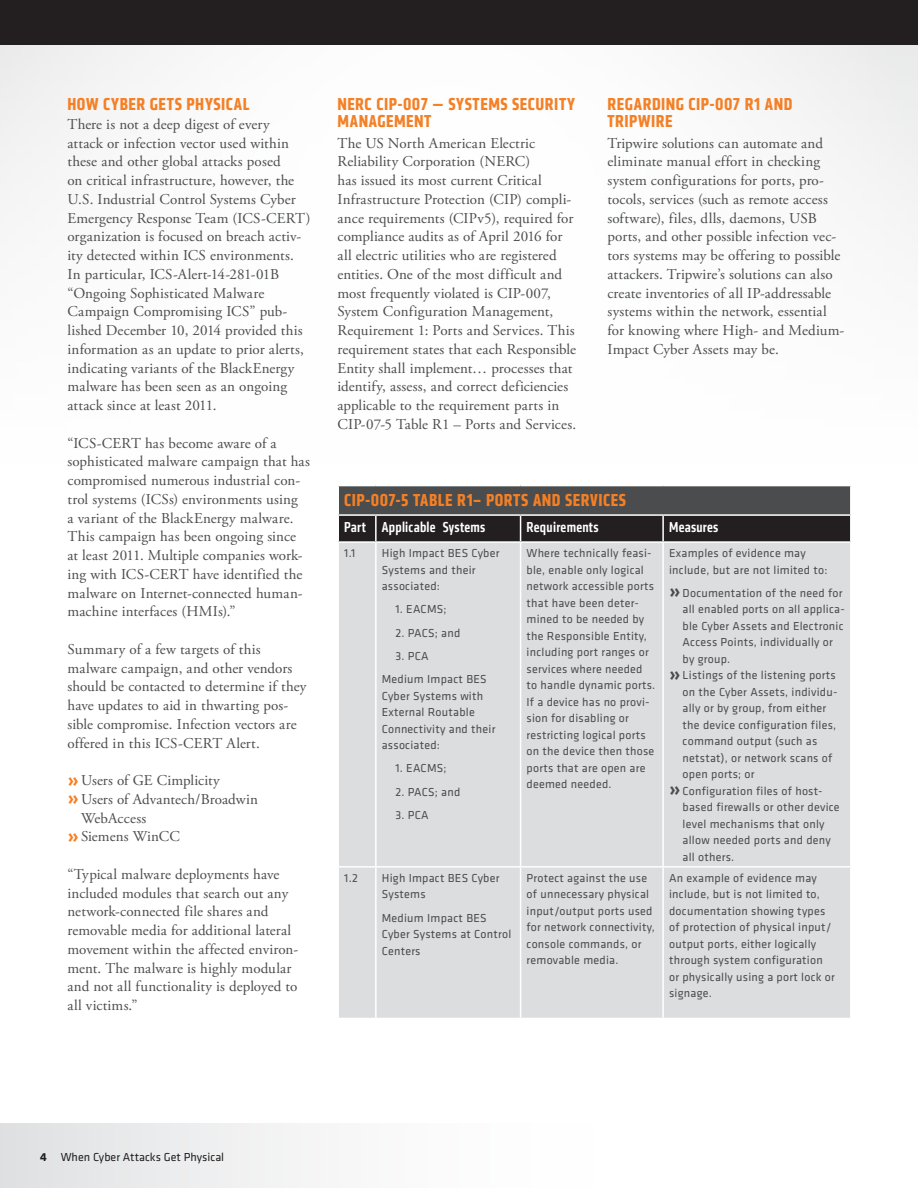
<style>
.page{position:relative;width:918px;height:1188px;background:#fff}
.page>*{position:absolute;margin:0;border:0;box-sizing:border-box;transform-origin:0 0}
.Table_H1{font:700 condensed 18px/16.5px "Klavika";letter-spacing:.025em;color:#f48026}
.BODY{font:15px/18.8px "Adobe Garamond Pro";letter-spacing:.01em;color:#4b4c4d}
.Table_BODY{font:500 condensed 15px "Klavika";letter-spacing:.02em;color:#fff}
.Table_BODY-2{font:12px/16.5px "Klavika";letter-spacing:.02em;color:#4b4c4d}
.t1{font:12px "Klavika";color:#231f20}
.t2{font:700 12px "Klavika";color:#231f20}
.s1{font-family:"Klavika";font-weight:500;font-size:22.5px;color:#f48026}
.s2{font-weight:500;font-size:22.5px}
</style>
<div class="page">
<hr style="left:917px;top:0;width:1px;height:485px;background:#f6f6f7">
<div style="left:0;top:1123px;width:616px;height:65px;background:linear-gradient(to right,#e2e3e5,#fff)"></div>
<div style="left:0;top:0;width:918px;height:45px;background:#231f20"></div>
<div style="left:339px;top:543px;width:511px;height:475px;background:#dcdddf"></div>
<svg style="left:338px;top:486px;width:513px;height:55px;background:#3a393a"></svg>
<hr style="left:850px;top:486px;width:2px;height:28px;background:#fff">
<hr style="left:338px;top:514px;width:38px;height:2px;background:#fff">
<hr style="left:376px;top:514px;width:145px;height:2px;background:#fff">
<hr style="left:521px;top:514px;width:142px;height:2px;background:#fff">
<hr style="left:663px;top:514px;width:189px;height:2px;background:#fff">
<hr style="left:375px;top:543px;width:2px;height:323px;background:#fff">
<hr style="left:520px;top:543px;width:1px;height:323px;background:#fff">
<hr style="left:662px;top:543px;width:2px;height:323px;background:#fff">
<hr style="left:338px;top:866px;width:38px;height:2px;background:#fff">
<hr style="left:376px;top:866px;width:145px;height:2px;background:#fff">
<hr style="left:375px;top:868px;width:2px;height:150px;background:#fff">
<hr style="left:521px;top:866px;width:142px;height:2px;background:#fff">
<hr style="left:520px;top:868px;width:1px;height:150px;background:#fff">
<hr style="left:663px;top:866px;width:189px;height:2px;background:#fff">
<hr style="left:662px;top:868px;width:2px;height:150px;background:#fff">
<h1 class="Table_H1" style="left:68px;top:96px;width:183px">HOW CYBER GETS PHYSICAL</h1>
<p class="BODY" style="left:68px;top:115px;width:245px">There is not a deep digest of every<br>attack or infection vector used within these and other global attacks posed<br>on critical infrastructure, however, the U.S. Industrial Control Systems Cyber Emergency Response Team (ICS-CERT) organization is focused on breach activ&shy;ity detected within ICS environments.<br>In particular, ICS-Alert-14-281-01B “Ongoing Sophisticated Malware Campaign Compromising ICS” pub&shy;lished December 10, 2014 provided this information as an update to prior alerts, indicating variants of the BlackEnergy malware has been seen as an ongoing attack since at least 2011.</p>
<p class="BODY" style="left:68px;top:434px;width:244px">“ICS-CERT has become aware of a sophisticated malware campaign that has compromised numerous industrial con&shy;trol systems (ICSs) environments using<br>a variant of the BlackEnergy malware.<br>This campaign has been ongoing since at least 2011. Multiple companies work&shy;ing with ICS-CERT have identified the malware on Internet-connected human&shy;machine interfaces (HMIs).”</p>
<p class="BODY" style="left:68px;top:640px;width:241px">Summary of a few targets of this malware campaign, and other vendors should be contacted to determine if they have updates to aid in thwarting pos&shy;sible compromise. Infection vectors are offered in this ICS-CERT Alert.</p>
<p class="BODY" style="left:68px;top:772px;width:154px"><span class="s1">»</span>Users of GE Cimplicity</p>
<p class="BODY" style="left:81px;top:790px;width:179px;text-indent:-14px"><span class="s1">»</span>Users of Advantech/Broadwin<br>WebAccess</p>
<p class="BODY" style="left:68px;top:828px;width:114px"><span class="s1">»</span>Siemens WinCC</p>
<p class="BODY" style="left:68px;top:865px;width:232px">“Typical malware deployments have included modules that search out any network-connected file shares and removable media for additional lateral movement within the affected environ&shy;ment. The malware is highly modular and not all functionality is deployed to all victims.”</p>
<h1 class="Table_H1" style="left:338px;top:96px;width:239px">NERC CIP-007 — SYSTEMS SECURITY<br>MANAGEMENT</h1>
<p class="BODY" style="left:338px;top:134px;width:240px">The US North American Electric Reliability Corporation (NERC)<br>has issued its most current Critical Infrastructure Protection (CIP) compli&shy;ance requirements (CIPv5), required for compliance audits as of April 2016 for all electric utilities who are registered entities. One of the most difficult and most frequently violated is CIP-007, System Configuration Management, Requirement 1: Ports and Services. This requirement states that each Responsible Entity shall implement… processes that identify, assess, and correct deficiencies applicable to the requirement parts in CIP-07-5 Table R1 – Ports and Services.</p>
<h1 class="Table_H1" style="left:608px;top:96px;width:186px">REGARDING CIP-007 R1 AND<br>TRIPWIRE</h1>
<p class="BODY" style="left:608px;top:134px;width:238px">Tripwire solutions can automate and eliminate manual effort in checking system configurations for ports, pro&shy;tocols, services (such as remote access software), files, dlls, daemons, USB ports, and other possible infection vec&shy;tors systems may be offering to possible attackers. Tripwire’s solutions can also create inventories of all IP-addressable systems within the network, essential for knowing where High- and Medium-Impact Cyber Assets may be.</p>
<p class="Table_H1" style="left:344px;top:492px;width:283px">CIP-007-5 TABLE R1– PORTS AND SERVICES</p>
<p class="Table_BODY" style="left:344px;top:518px;width:23px">Part</p>
<p class="Table_BODY" style="left:382px;top:518px;width:105px">Applicable Systems</p>
<p class="Table_BODY" style="left:527px;top:518px;width:74px">Requirements</p>
<p class="Table_BODY" style="left:669px;top:518px;width:51px">Measures</p>
<p class="Table_BODY-2" style="left:344px;top:544px;width:13px">1.1</p>
<p class="Table_BODY-2" style="left:382px;top:544px;width:119px">High Impact BES Cyber<br>Systems and their associated:</p>
<p class="Table_BODY-2" style="left:395px;top:601px;width:53px">1. EACMS;</p>
<p class="Table_BODY-2" style="left:395px;top:624px;width:67px">2. PACS; and</p>
<p class="Table_BODY-2" style="left:395px;top:647px;width:35px">3. PCA</p>
<p class="Table_BODY-2" style="left:382px;top:670px;width:115px">Medium Impact BES<br>Cyber Systems with<br>External Routable<br>Connectivity and their associated:</p>
<p class="Table_BODY-2" style="left:395px;top:760px;width:53px">1. EACMS;</p>
<p class="Table_BODY-2" style="left:395px;top:783px;width:67px">2. PACS; and</p>
<p class="Table_BODY-2" style="left:395px;top:806px;width:35px">3. PCA</p>
<p class="Table_BODY-2" style="left:527px;top:544px;width:130px">Where technically feasi&shy;ble, enable only logical network accessible ports that have been deter&shy;mined to be needed by the Responsible Entity, including port ranges or services where needed to handle dynamic ports.<br>If a device has no provi&shy;sion for disabling or restricting logical ports on the device then those ports that are open are deemed needed.</p>
<p class="Table_BODY-2" style="left:669px;top:544px;width:160px">Examples of evidence may include, but are not limited to:</p>
<p class="Table_BODY-2" style="left:683px;top:584px;width:164px;text-indent:-14px"><span class="s2">»</span> Documentation of the need for all enabled ports on all applica&shy;ble Cyber Assets and Electronic<br>Access Points, individually or by group.</p>
<p class="Table_BODY-2" style="left:683px;top:667px;width:156px;text-indent:-14px"><span class="s2">»</span> Listings of the listening ports on the Cyber Assets, individu&shy;ally or by group, from either the device configuration files, command output (such as netstat), or network scans of open ports; or</p>
<p class="Table_BODY-2" style="left:683px;top:782px;width:159px;text-indent:-14px"><span class="s2">»</span> Configuration files of host&shy;based firewalls or other device level mechanisms that only allow needed ports and deny all others.</p>
<p class="Table_BODY-2" style="left:344px;top:869px;width:15px">1.2</p>
<p class="Table_BODY-2" style="left:382px;top:869px;width:119px">High Impact BES Cyber<br>Systems</p>
<p class="Table_BODY-2" style="left:382px;top:909px;width:131px">Medium Impact BES<br>Cyber Systems at Control<br>Centers</p>
<p class="Table_BODY-2" style="left:527px;top:869px;width:130px">Protect against the use of unnecessary physical input/output ports used for network connectivity, console commands, or removable media.</p>
<p class="Table_BODY-2" style="left:669px;top:869px;width:167px">An example of evidence may include, but is not limited to, documentation showing types of protection of physical input/ output ports, either logically through system configuration or physically using a port lock or signage.</p>
<p class="t2" style="left:40px;top:1148px;width:8px">4</p>
<p class="t1" style="left:61px;top:1149px;width:165px">When Cyber Attacks Get Physical</p>
</div>
